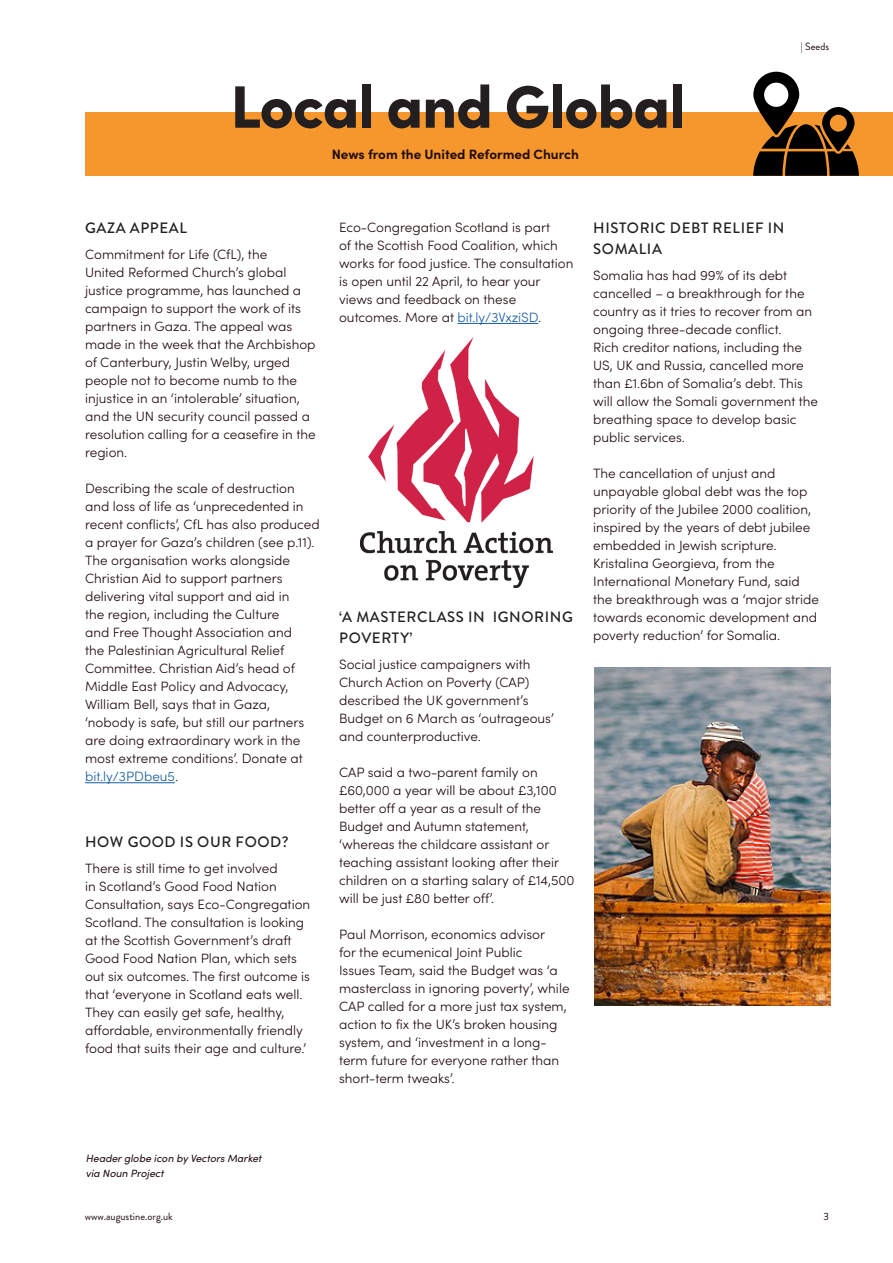
<style>
.page{position:relative;width:893px;height:1263px;background:#fff}
.page>*{position:absolute;margin:0;border:0;box-sizing:border-box;transform-origin:0 0}
.Body_-_H1{font:900 60px "Sofia Pro";letter-spacing:-.02em;color:#231f20}
.Body_-_H4{font:500 15px/21px "Brandon Grotesque";letter-spacing:.04em;color:#231f20}
.Body_-_Para{font:300 13.5px/18px "Sofia Pro";color:#210b0d}
.Body_-_Para_-_Bold{font:700 13.5px "Sofia Pro";color:#210b0d}
.Body_-_caption{font:italic 10.5px/15px "Sofia Pro";color:#210b0d}
.t1{font:10.5px "Brandon Grotesque";color:#210b0d}
.s1{color:#175d9e}
</style>
<div class="page">
<hr style="left:85px;top:782px;width:90px;height:1px;background:#175d9e">
<hr style="left:457px;top:323px;width:81px;height:1px;background:#175d9e">
<div style="left:85px;top:113px;width:808px;height:63px;background:#f5972d"></div>
<svg style="left:753px;top:72px;width:106px;height:104px"></svg>
<img style="left:594px;top:667px;width:236px;height:339px">
<img style="left:361px;top:338px;width:192px;height:249px">
<p class="Body_-_H1" style="left:230px;top:60px;width:456px">Local and Global</p>
<p class="Body_-_Para_-_Bold" style="left:332px;top:144px;width:249px">News from the United Reformed Church</p>
<p class="t1" style="left:801px;top:39px;width:30px">| Seeds</p>
<p class="Body_-_H4" style="left:85px;top:217px;width:103px">GAZA APPEAL</p>
<p class="Body_-_Para" style="left:85px;top:245px;width:232px">Commitment for Life (CfL), the<br>United Reformed Church’s global justice programme, has launched a campaign to support the work of its partners in Gaza. The appeal was made in the week that the Archbishop of Canterbury, Justin Welby, urged people not to become numb to the injustice in an ‘intolerable’ situation, and the UN security council passed a resolution calling for a ceasefire in the region.</p>
<p class="Body_-_Para" style="left:85px;top:479px;width:236px">Describing the scale of destruction and loss of life as ‘unprecedented in recent conflicts’, CfL has also produced a prayer for Gaza’s children (see p.11).<br>The organisation works alongside Christian Aid to support partners delivering vital support and aid in<br>the region, including the Culture<br>and Free Thought Association and<br>the Palestinian Agricultural Relief Committee. Christian Aid’s head of Middle East Policy and Advocacy, William Bell, says that in Gaza, ‘nobody is safe, but still our partners are doing extraordinary work in the most extreme conditions’. Donate at <span class="s1">bit.ly/3PDbeu5</span>.</p>
<p class="Body_-_H4" style="left:85px;top:831px;width:205px">HOW GOOD IS OUR FOOD?</p>
<p class="Body_-_Para" style="left:85px;top:859px;width:227px">There is still time to get involved<br>in Scotland’s Good Food Nation Consultation, says Eco-Congregation Scotland. The consultation is looking at the Scottish Government’s draft Good Food Nation Plan, which sets out six outcomes. The first outcome is that ‘everyone in Scotland eats well.<br>They can easily get safe, healthy, affordable, environmentally friendly food that suits their age and culture.’</p>
<p class="Body_-_Para" style="left:339px;top:218px;width:236px">Eco-Congregation Scotland is part<br>of the Scottish Food Coalition, which works for food justice. The consultation is open until 22 April, to hear your views and feedback on these outcomes. More at <span class="s1">bit.ly/3VxziSD</span>.</p>
<p class="Body_-_H4" style="left:339px;top:606px;width:235px">‘A MASTERCLASS IN IGNORING<br>POVERTY’</p>
<p class="Body_-_Para" style="left:339px;top:655px;width:216px">Social justice campaigners with<br>Church Action on Poverty (CAP) described the UK government’s<br>Budget on 6 March as ‘outrageous’ and counterproductive.</p>
<p class="Body_-_Para" style="left:339px;top:763px;width:237px">CAP said a two-parent family on £60,000 a year will be about £3,100 better off a year as a result of the Budget and Autumn statement, ‘whereas the childcare assistant or teaching assistant looking after their children on a starting salary of £14,500 will be just £80 better off’.</p>
<p class="Body_-_Para" style="left:339px;top:925px;width:232px">Paul Morrison, economics advisor<br>for the ecumenical Joint Public<br>Issues Team, said the Budget was ‘a masterclass in ignoring poverty’, while CAP called for a more just tax system, action to fix the UK’s broken housing system, and ‘investment in a long&shy;term future for everyone rather than short-term tweaks’.</p>
<p class="Body_-_H4" style="left:593px;top:217px;width:193px">HISTORIC DEBT RELIEF IN<br>SOMALIA</p>
<p class="Body_-_Para" style="left:593px;top:266px;width:221px">Somalia has had 99% of its debt cancelled – a breakthrough for the country as it tries to recover from an ongoing three-decade conflict.</p>
<p class="Body_-_Para" style="left:593px;top:338px;width:226px">Rich creditor nations, including the<br>US, UK and Russia, cancelled more than £1.6bn of Somalia’s debt. This will allow the Somali government the breathing space to develop basic public services.</p>
<p class="Body_-_Para" style="left:593px;top:464px;width:220px">The cancellation of unjust and unpayable global debt was the top priority of the Jubilee 2000 coalition, inspired by the years of debt jubilee embedded in Jewish scripture.</p>
<p class="Body_-_Para" style="left:593px;top:554px;width:227px">Kristalina Georgieva, from the International Monetary Fund, said the breakthrough was a ‘major stride towards economic development and poverty reduction’ for Somalia.</p>
<p class="Body_-_caption" style="left:86px;top:1151px;width:177px">Header globe icon by Vectors Market via Noun Project</p>
<p class="t1" style="left:85px;top:1209px;width:90px">www.augustine.org.uk</p>
<p class="t1" style="left:824px;top:1209px;width:7px">3</p>
</div>
